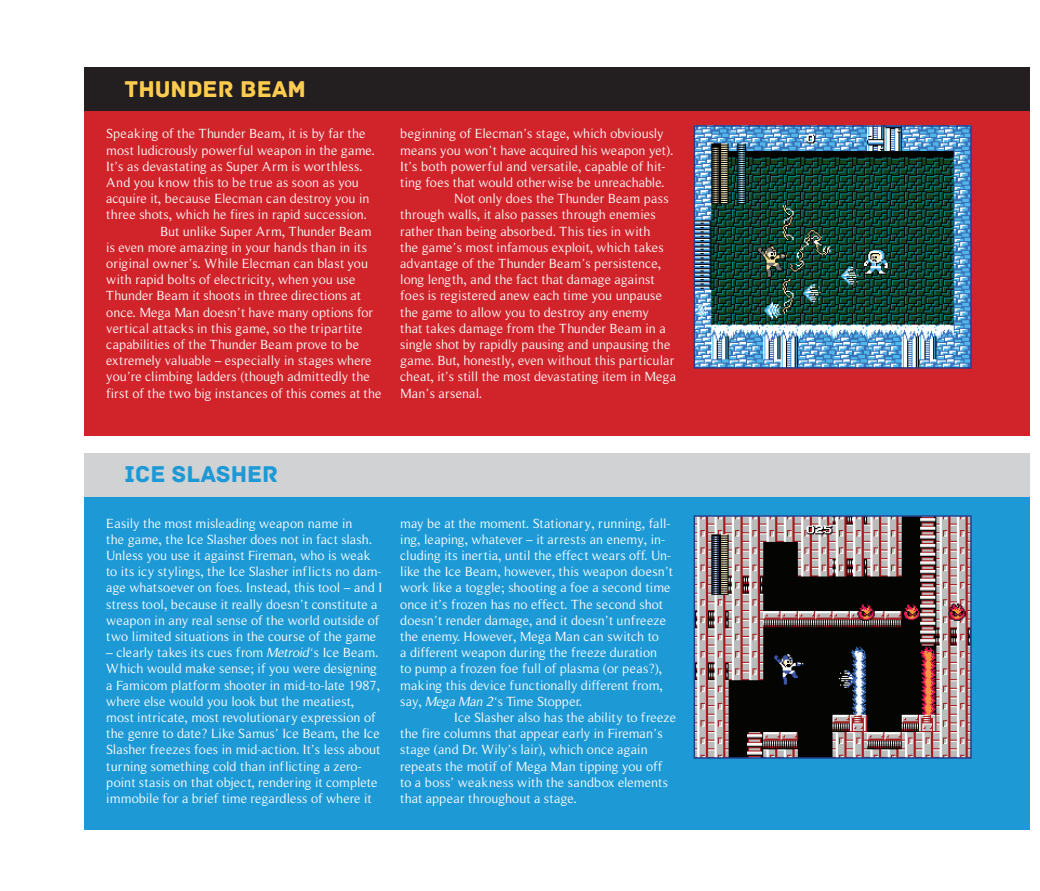
<style>
.page{position:relative;width:1040px;height:891px;background:#fff}
.page>*{position:absolute;margin:0;border:0;box-sizing:border-box;transform-origin:0 0}
.t1{font:24px "Archive";color:#fecc4e}
.t2{font:24px "Archive";color:#1d99d6}
.t3{font:13.5px/16.2px "Roman Serif";color:#fff}
.t4{font:13.5px "Roman Serif";letter-spacing:.025em;color:#fff}
.t5{font:13.5px "Roman Serif";letter-spacing:.02em;color:#fff}
.s1{font-style:italic}
</style>
<div class="page">
<div style="left:84px;top:104px;width:945px;height:332px;background:#d1232a"></div>
<div style="left:84px;top:68px;width:945px;height:43px;background:#231f20"></div>
<div style="left:84px;top:490px;width:945px;height:340px;background:#1d99d6"></div>
<div style="left:84px;top:453px;width:945px;height:43px;background:#d1d2d4"></div>
<img style="left:696px;top:128px;width:272px;height:238px">
<div style="left:693px;top:125px;width:278px;height:244px;border:2px solid #253f8e"></div>
<img style="left:696px;top:518px;width:272px;height:238px">
<div style="left:693px;top:515px;width:278px;height:244px;border:2px solid #253f8e"></div>
<h1 class="t1" style="left:124px;top:75px;width:183px">THUNDER BEAM</h1>
<p class="t3" style="left:106px;top:126px;width:261px">Speaking of the Thunder Beam, it is by far the</p>
<p class="t3" style="left:106px;top:142px;width:270px">most ludicrously powerful weapon in the game.</p>
<p class="t3" style="left:106px;top:158px;width:258px">It’s as devastating as Super Arm is worthless.</p>
<p class="t3" style="left:106px;top:174px;width:254px">And you know this to be true as soon as you</p>
<p class="t3" style="left:106px;top:190px;width:265px">acquire it, because Elecman can destroy you in</p>
<p class="t3" style="left:106px;top:207px;width:262px">three shots, which he fires in rapid succession.</p>
<p class="t3" style="left:160px;top:223px;width:213px">But unlike Super Arm, Thunder Beam</p>
<p class="t3" style="left:106px;top:239px;width:262px">is even more amazing in your hands than in its</p>
<p class="t3" style="left:106px;top:255px;width:263px">original owner’s. While Elecman can blast you</p>
<p class="t3" style="left:106px;top:271px;width:251px">with rapid bolts of electricity, when you use</p>
<p class="t3" style="left:106px;top:288px;width:256px">Thunder Beam it shoots in three directions at</p>
<p class="t3" style="left:106px;top:304px;width:268px">once. Mega Man doesn’t have many options for</p>
<p class="t4" style="left:106px;top:320px;width:258px">vertical attacks in this game, so the tripartite</p>
<p class="t3" style="left:106px;top:336px;width:254px">capabilities of the Thunder Beam prove to be</p>
<p class="t3" style="left:106px;top:352px;width:267px">extremely valuable – especially in stages where</p>
<p class="t3" style="left:106px;top:369px;width:265px">you’re climbing ladders (though admittedly the</p>
<p class="t3" style="left:106px;top:385px;width:277px">first of the two big instances of this comes at the</p>
<p class="t3" style="left:400px;top:126px;width:265px">beginning of Elecman’s stage, which obviously</p>
<p class="t3" style="left:400px;top:142px;width:275px">means you won’t have acquired his weapon yet).</p>
<p class="t3" style="left:400px;top:158px;width:267px">It’s both powerful and versatile, capable of hit-</p>
<p class="t3" style="left:400px;top:174px;width:266px">ting foes that would otherwise be unreachable.</p>
<p class="t3" style="left:454px;top:190px;width:216px">Not only does the Thunder Beam pass</p>
<p class="t3" style="left:400px;top:207px;width:257px">through walls, it also passes through enemies</p>
<p class="t5" style="left:400px;top:223px;width:252px">rather than being absorbed. This ties in with</p>
<p class="t3" style="left:400px;top:239px;width:265px">the game’s most infamous exploit, which takes</p>
<p class="t3" style="left:400px;top:255px;width:262px">advantage of the Thunder Beam’s persistence,</p>
<p class="t3" style="left:400px;top:271px;width:256px">long length, and the fact that damage against</p>
<p class="t3" style="left:400px;top:288px;width:263px">foes is registered anew each time you unpause</p>
<p class="t3" style="left:400px;top:304px;width:250px">the game to allow you to destroy any enemy</p>
<p class="t3" style="left:400px;top:320px;width:267px">that takes damage from the Thunder Beam in a</p>
<p class="t3" style="left:400px;top:336px;width:271px">single shot by rapidly pausing and unpausing the</p>
<p class="t3" style="left:400px;top:352px;width:275px">game. But, honestly, even without this particular</p>
<p class="t3" style="left:400px;top:369px;width:277px">cheat, it’s still the most devastating item in Mega</p>
<p class="t4" style="left:400px;top:385px;width:83px">Man’s arsenal.</p>
<h1 class="t2" style="left:124px;top:460px;width:155px">ICE SLASHER</h1>
<p class="t3" style="left:106px;top:515px;width:277px">Easily the most misleading weapon name in<br>the game, the Ice Slasher does not in fact slash.<br>Unless you use it against Fireman, who is weak to its icy stylings, the Ice Slasher inflicts no dam&shy;age whatsoever on foes. Instead, this tool – and I stress tool, because it really doesn’t constitute a weapon in any real sense of the world outside of two limited situations in the course of the game</p>
<p class="t3" style="left:106px;top:644px;width:275px">– clearly takes its cues from <span class="s1">Metroid</span>‘s Ice Beam.<br>Which would make sense; if you were designing a Famicom platform shooter in mid-to-late 1987, where else would you look but the meatiest, most intricate, most revolutionary expression of the genre to date? Like Samus’ Ice Beam, the Ice Slasher freezes foes in mid-action. It’s less about turning something cold than inflicting a zero&shy;point stasis on that object, rendering it complete immobile for a brief time regardless of where it</p>
<p class="t3" style="left:400px;top:515px;width:272px">may be at the moment. Stationary, running, fall-</p>
<p class="t3" style="left:400px;top:531px;width:266px">ing, leaping, whatever – it arrests an enemy, in-</p>
<p class="t3" style="left:400px;top:547px;width:272px">cluding its inertia, until the effect wears off. Un-</p>
<p class="t3" style="left:400px;top:563px;width:274px">like the Ice Beam, however, this weapon doesn’t</p>
<p class="t3" style="left:400px;top:580px;width:272px">work like a toggle; shooting a foe a second time</p>
<p class="t3" style="left:400px;top:596px;width:264px">once it’s frozen has no effect. The second shot</p>
<p class="t3" style="left:400px;top:612px;width:267px">doesn’t render damage, and it doesn’t unfreeze</p>
<p class="t3" style="left:400px;top:628px;width:260px">the enemy. However, Mega Man can switch to</p>
<p class="t3" style="left:400px;top:644px;width:258px">a different weapon during the freeze duration</p>
<p class="t3" style="left:400px;top:661px;width:263px">to pump a frozen foe full of plasma (or peas?),</p>
<p class="t3" style="left:400px;top:677px;width:264px">making this device functionally different from,</p>
<p class="t3" style="left:400px;top:693px;width:183px">say, <span class="s1">Mega Man 2</span>‘s Time Stopper.</p>
<p class="t3" style="left:454px;top:709px;width:223px">Ice Slasher also has the ability to freeze</p>
<p class="t3" style="left:400px;top:725px;width:264px">the fire columns that appear early in Fireman’s</p>
<p class="t3" style="left:400px;top:742px;width:249px">stage (and Dr. Wily’s lair), which once again</p>
<p class="t3" style="left:400px;top:758px;width:263px">repeats the motif of Mega Man tipping you off</p>
<p class="t3" style="left:400px;top:774px;width:269px">to a boss’ weakness with the sandbox elements</p>
<p class="t3" style="left:400px;top:790px;width:178px">that appear throughout a stage.</p>
</div>
